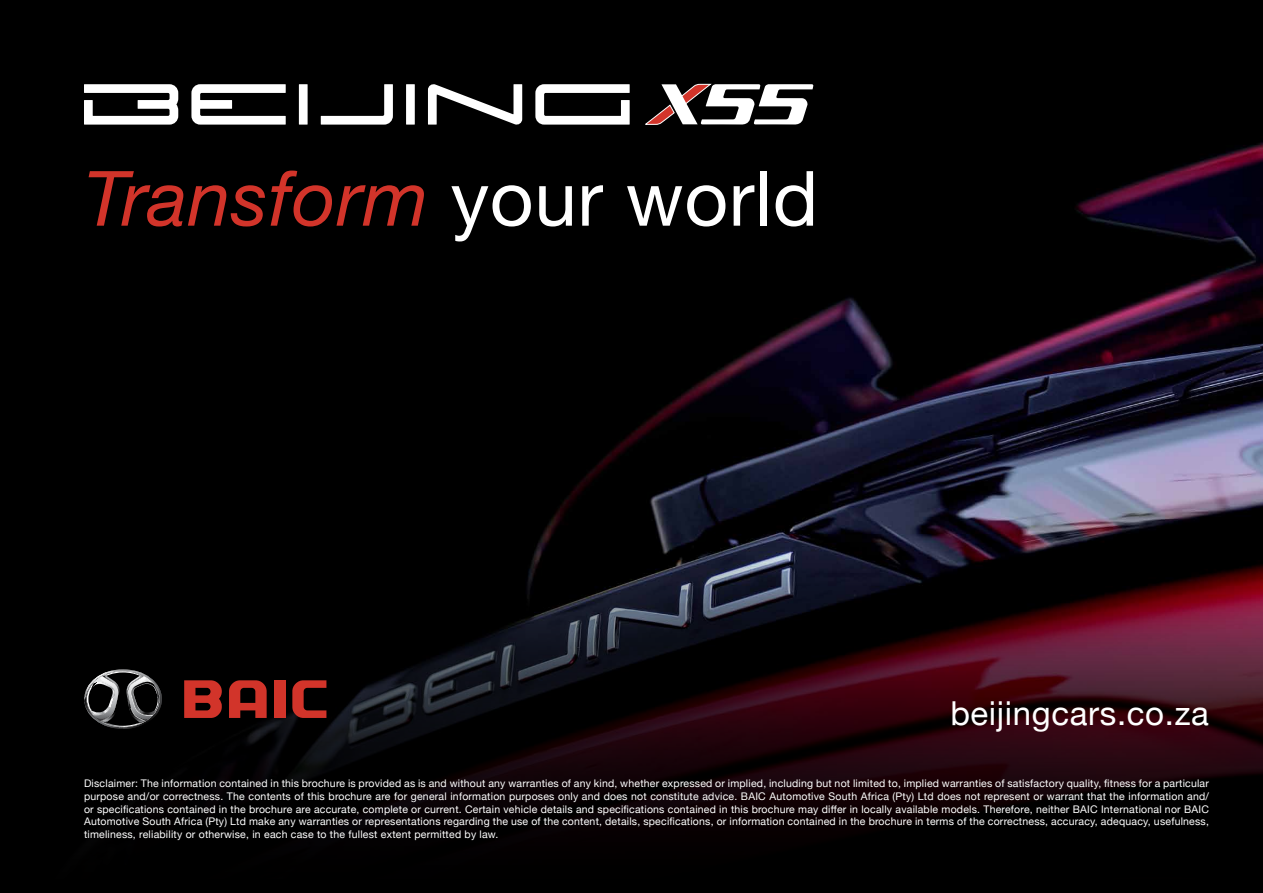
<style>
.page{position:relative;width:1263px;height:893px;background:#fff}
.page>*{position:absolute;margin:0;border:0;box-sizing:border-box;transform-origin:0 0}
.t1{font:italic 76.35px "Helvetica Neue";letter-spacing:.01em;color:#d2342a}
.t2{font:33px "Helvetica Neue";letter-spacing:.02em;color:#fff}
.t3{font:10.5px/12.6px "Helvetica Neue";letter-spacing:.02em;color:#fff;text-align:justify}
.s1{font-style:normal;color:#fff}
</style>
<div class="page">
<img style="left:0;top:0;width:1263px;height:542px">
<svg style="left:0;top:542px;width:1263px;height:351px;background:#11060a"></svg>
<svg style="left:84px;top:84px;width:94px;height:41px"></svg>
<svg style="left:321px;top:84px;width:72px;height:41px"></svg>
<div style="left:299px;top:84px;width:9px;height:41px;background:#fff"></div>
<svg style="left:191px;top:84px;width:95px;height:41px"></svg>
<div style="left:406px;top:84px;width:9px;height:41px;background:#fff"></div>
<svg style="left:535px;top:84px;width:95px;height:41px"></svg>
<svg style="left:428px;top:83px;width:94px;height:43px"></svg>
<svg style="left:645px;top:84px;width:168px;height:41px"></svg>
<svg style="left:184px;top:680px;width:38px;height:38px"></svg>
<svg style="left:229px;top:680px;width:38px;height:38px"></svg>
<div style="left:274px;top:680px;width:11px;height:38px;background:#d2342a"></div>
<svg style="left:292px;top:680px;width:34px;height:38px"></svg>
<svg style="left:84px;top:669px;width:78px;height:60px;background:#383839"></svg>
<h1 class="t1" style="left:84px;top:143px;width:736px">Transform <span class="s1">your world</span></h1>
<h2 class="t2" style="left:950px;top:689px;width:260px">beijingcars.co.za</h2>
<p class="t3" style="left:84px;top:778px;width:1126px">Disclaimer: The information contained in this brochure is provided as is and without any warranties of any kind, whether expressed or implied, including but not limited to, implied warranties of satisfactory quality, fitness for a particular purpose and/or correctness. The contents of this brochure are for general information purposes only and does not constitute advice. BAIC Automotive South Africa (Pty) Ltd does not represent or warrant that the information and/ or specifications contained in the brochure are accurate, complete or current. Certain vehicle details and specifications contained in this brochure may differ in locally available models. Therefore, neither BAIC International nor BAIC Automotive South Africa (Pty) Ltd make any warranties or representations regarding the use of the content, details, specifications, or information contained in the brochure in terms of the correctness, accuracy, adequacy, usefulness, timeliness, reliability or otherwise, in each case to the fullest extent permitted by law.</p>
</div>
